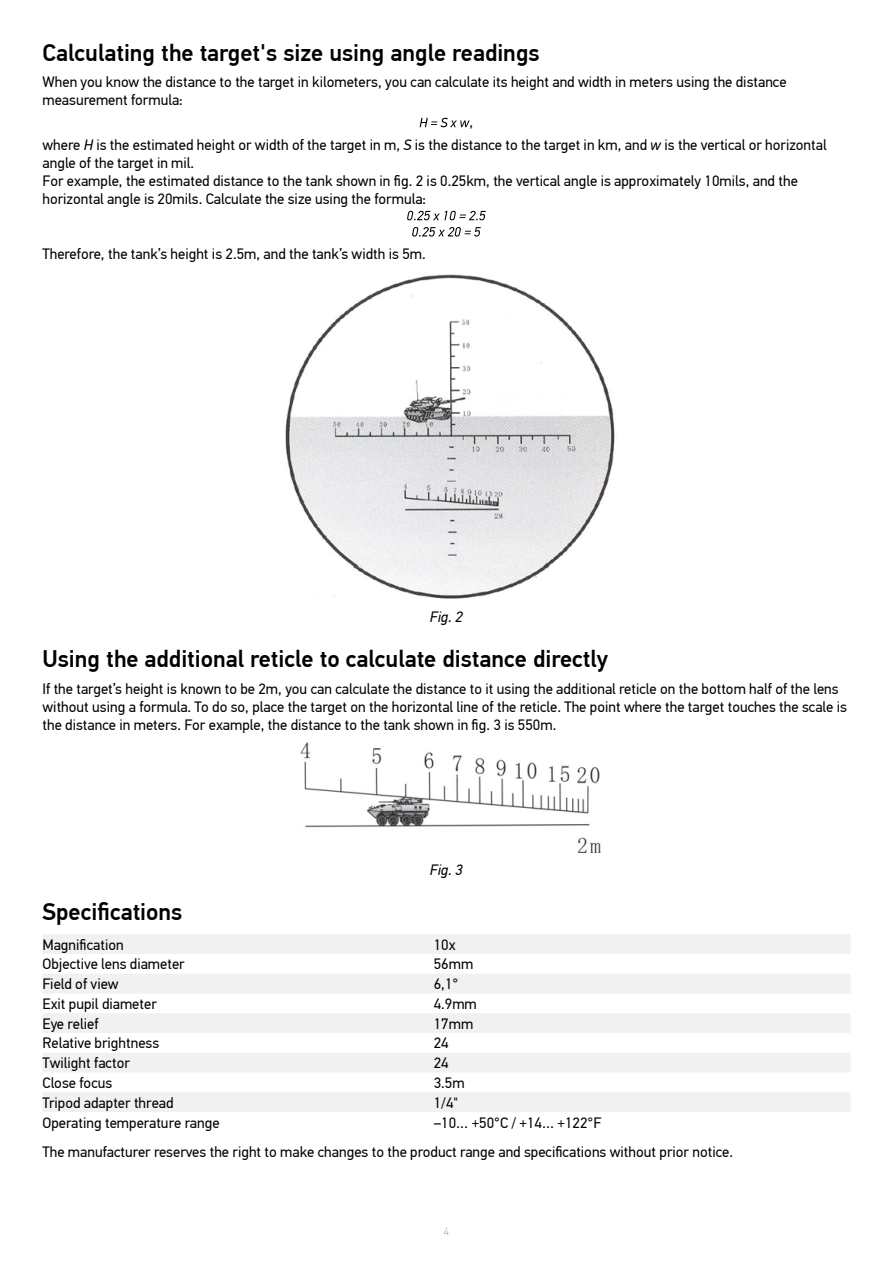
<style>
.page{position:relative;width:893px;height:1263px;background:#fff}
.page>*{position:absolute;margin:0;border:0;box-sizing:border-box;transform-origin:0 0}
.t1{font:500 24px "PF Din Text Pro";color:#000}
.t2{font:15px/18px "PF Din Text Pro";color:#000}
.t3{font:italic 15px "PF Din Text Pro";color:#000}
.t4{font:300 10.5px "PF Din Text Pro";color:#a7a9ac}
.s1{font-style:italic}
</style>
<div class="page">
<svg style="left:420px;top:118px;width:50px;height:9px"></svg>
<svg style="left:412px;top:227px;width:69px;height:10px"></svg>
<svg style="left:407px;top:211px;width:79px;height:9px"></svg>
<img style="left:285px;top:275px;width:330px;height:324px">
<img style="left:300px;top:742px;width:301px;height:110px">
<svg style="left:43px;top:934px;width:807px;height:178px;fill:#f1f1f2"></svg>
<h1 class="t1" style="left:43px;top:38px;width:499px">Calculating the target's size using angle readings</h1>
<p class="t2" style="left:43px;top:73px;width:746px">When you know the distance to the target in kilometers, you can calculate its height and width in meters using the distance measurement formula:</p>
<p class="t2" style="left:43px;top:111px;width:786px;line-height:22.2px;text-indent:427px">,<br>where <span class="s1">H</span> is the estimated height or width of the target in m, <span class="s1">S</span> is the distance to the target in km, and <span class="s1">w</span> is the vertical or horizontal</p>
<p class="t2" style="left:43px;top:154px;width:757px">angle of the target in mil.<br>For example, the estimated distance to the tank shown in fig. 2 is 0.25km, the vertical angle is approximately 10mils, and the horizontal angle is 20mils. Calculate the size using the formula:</p>
<p class="t2" style="left:43px;top:245px;width:385px">Therefore, the tank’s height is 2.5m, and the tank’s width is 5m.</p>
<p class="t3" style="left:430px;top:608px;width:34px">Fig. 2</p>
<h1 class="t1" style="left:43px;top:644px;width:567px">Using the additional reticle to calculate distance directly</h1>
<p class="t2" style="left:43px;top:680px;width:806px">If the target’s height is known to be 2m, you can calculate the distance to it using the additional reticle on the bottom half of the lens without using a formula. To do so, place the target on the horizontal line of the reticle. The point where the target touches the scale is the distance in meters. For example, the distance to the tank shown in fig. 3 is 550m.</p>
<p class="t3" style="left:430px;top:860px;width:34px">Fig. 3</p>
<h1 class="t1" style="left:43px;top:897px;width:141px">Specifications</h1>
<p class="t2" style="left:43px;top:936px;width:83px">Magnification</p>
<p class="t2" style="left:434px;top:936px;width:23px">10x</p>
<p class="t2" style="left:43px;top:955px;width:144px">Objective lens diameter</p>
<p class="t2" style="left:434px;top:955px;width:41px">56mm</p>
<p class="t2" style="left:43px;top:975px;width:78px">Field of view</p>
<p class="t2" style="left:434px;top:975px;width:26px">6,1°</p>
<p class="t2" style="left:43px;top:995px;width:116px">Exit pupil diameter</p>
<p class="t2" style="left:434px;top:995px;width:45px">4.9mm</p>
<p class="t2" style="left:43px;top:1015px;width:58px">Eye relief</p>
<p class="t2" style="left:434px;top:1015px;width:41px">17mm</p>
<p class="t2" style="left:43px;top:1034px;width:118px">Relative brightness</p>
<p class="t2" style="left:434px;top:1034px;width:16px">24</p>
<p class="t2" style="left:43px;top:1054px;width:89px">Twilight factor</p>
<p class="t2" style="left:434px;top:1054px;width:16px">24</p>
<p class="t2" style="left:43px;top:1074px;width:71px">Close focus</p>
<p class="t2" style="left:434px;top:1074px;width:32px">3.5m</p>
<p class="t2" style="left:43px;top:1094px;width:133px">Tripod adapter thread</p>
<p class="t2" style="left:434px;top:1094px;width:26px">1/4"</p>
<p class="t2" style="left:43px;top:1113px;width:179px">Operating temperature range</p>
<p class="t2" style="left:43px;top:1108px;width:692px;line-height:29px;text-indent:391px">–10… +50°C / +14… +122°F<br>The manufacturer reserves the right to make changes to the product range and specifications without prior notice.</p>
<p class="t4" style="left:444px;top:1225px;width:7px">4</p>
</div>
